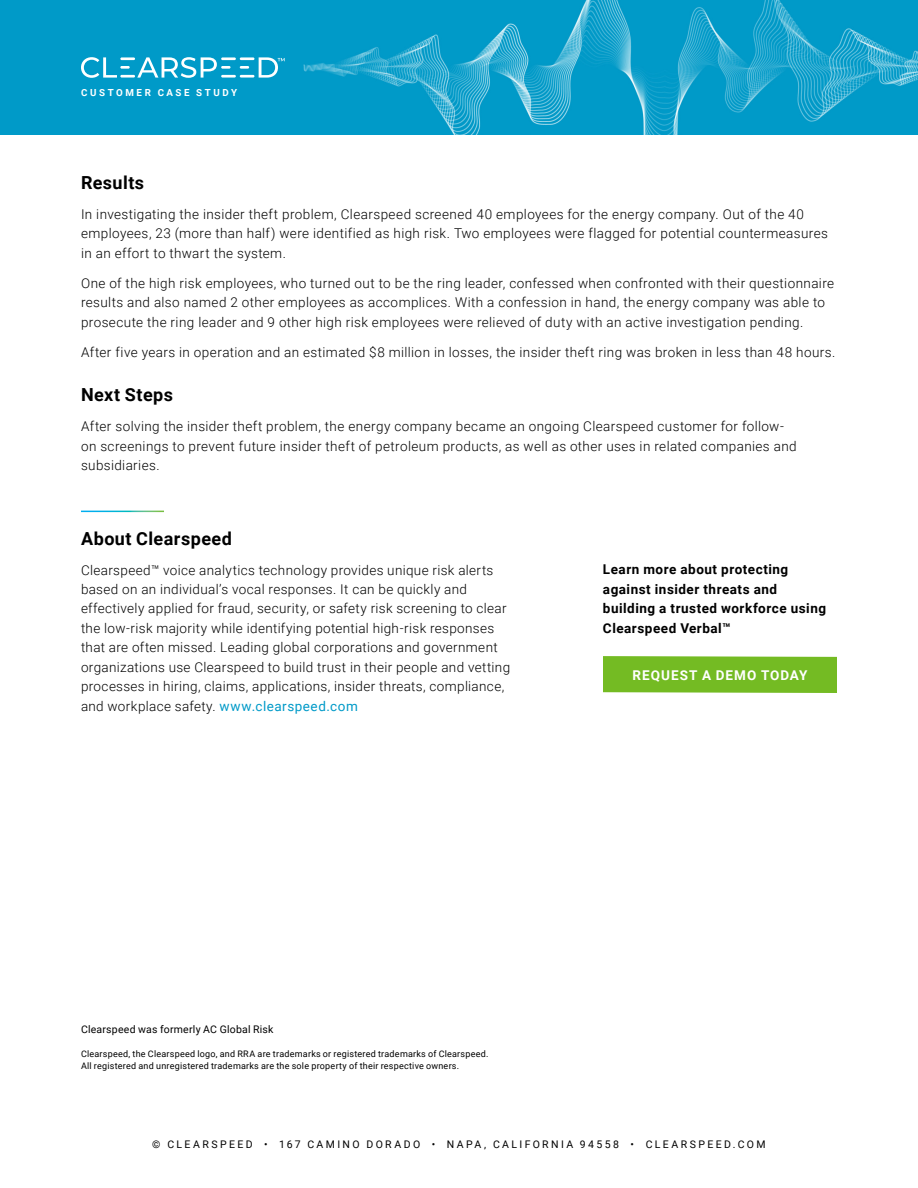
<style>
.page{position:relative;width:918px;height:1188px;background:#fff}
.page>*{position:absolute;margin:0;border:0;box-sizing:border-box;transform-origin:0 0}
.t1{font:700 18px "Roboto";letter-spacing:.025em;color:#000}
.t2{font:300 13.5px/19.5px "Roboto";letter-spacing:.03em;color:#000}
.t3{font:700 13.5px/19.5px "Roboto";letter-spacing:.04em;color:#000}
.t4{font:700 13.5px "Roboto";letter-spacing:.08em;color:#fff}
.t5{font:10.5px "Roboto";letter-spacing:.225em;color:#000}
.t6{font:10.5px "Roboto";letter-spacing:.02em;color:#000}
.t7{font:700 9.75px "Roboto";letter-spacing:.265em;color:#fff}
.t8{font:9px/12px "Roboto";letter-spacing:.025em;color:#000}
.s1{font-weight:400;color:#009ac8}
</style>
<div class="page">
<img style="left:0;top:0;width:918px;height:135px">
<hr style="left:120px;top:57px;width:15px;height:3px;background:#fff">
<svg style="left:81px;top:57px;width:49px;height:21px"></svg>
<hr style="left:120px;top:75px;width:15px;height:3px;background:#fff">
<hr style="left:221px;top:57px;width:15px;height:3px;background:#fff">
<svg style="left:137px;top:57px;width:94px;height:21px"></svg>
<hr style="left:221px;top:75px;width:15px;height:3px;background:#fff">
<hr style="left:240px;top:57px;width:14px;height:3px;background:#fff">
<svg style="left:240px;top:66px;width:9px;height:3px"></svg>
<hr style="left:240px;top:75px;width:14px;height:3px;background:#fff">
<svg style="left:259px;top:57px;width:26px;height:21px"></svg>
<div style="left:603px;top:656px;width:234px;height:37px;background:#74bb23"></div>
<p class="t7" style="left:81px;top:85px;width:157px">CUSTOMER CASE STUDY</p>
<h1 class="t1" style="left:81px;top:170px;width:65px">Results</h1>
<p class="t2" style="left:81px;top:204px;width:748px">In investigating the insider theft problem, Clearspeed screened 40 employees for the energy company. Out of the 40 employees, 23 (more than half) were identified as high risk. Two employees were flagged for potential countermeasures in an effort to thwart the system.</p>
<p class="t2" style="left:81px;top:273px;width:755px">One of the high risk employees, who turned out to be the ring leader, confessed when confronted with their questionnaire results and also named 2 other employees as accomplices. With a confession in hand, the energy company was able to prosecute the ring leader and 9 other high risk employees were relieved of duty with an active investigation pending.</p>
<p class="t2" style="left:81px;top:342px;width:756px">After five years in operation and an estimated $8 million in losses, the insider theft ring was broken in less than 48 hours.</p>
<h1 class="t1" style="left:81px;top:382px;width:94px">Next Steps</h1>
<p class="t2" style="left:81px;top:416px;width:717px">After solving the insider theft problem, the energy company became an ongoing Clearspeed customer for follow&shy;on screenings to prevent future insider theft of petroleum products, as well as other uses in related companies and subsidiaries.</p>
<h1 class="t1" style="left:81px;top:525px;width:152px">About Clearspeed</h1>
<p class="t2" style="left:81px;top:559px;width:431px">Clearspeed™ voice analytics technology provides unique risk alerts based on an individual’s vocal responses. It can be quickly and effectively applied for fraud, security, or safety risk screening to clear the low-risk majority while identifying potential high-risk responses that are often missed. Leading global corporations and government organizations use Clearspeed to build trust in their people and vetting processes in hiring, claims, applications, insider threats, compliance, and workplace safety. <span class="s1">www.clearspeed.com</span></p>
<p class="t3" style="left:603px;top:559px;width:225px">Learn more about protecting against insider threats and building a trusted workforce using<br>Clearspeed Verbal™</p>
<p class="t4" style="left:633px;top:665px;width:176px">REQUEST A DEMO TODAY</p>
<p class="t6" style="left:81px;top:1022px;width:194px">Clearspeed was formerly AC Global Risk</p>
<p class="t8" style="left:81px;top:1047px;width:409px">Clearspeed, the Clearspeed logo, and RRA are trademarks or registered trademarks of Clearspeed.<br>All registered and unregistered trademarks are the sole property of their respective owners.</p>
<p class="t5" style="left:152px;top:1136px;width:615px">© CLEARSPEED • 167 CAMINO DORADO • NAPA, CALIFORNIA 94558 • CLEARSPEED.COM</p>
</div>
